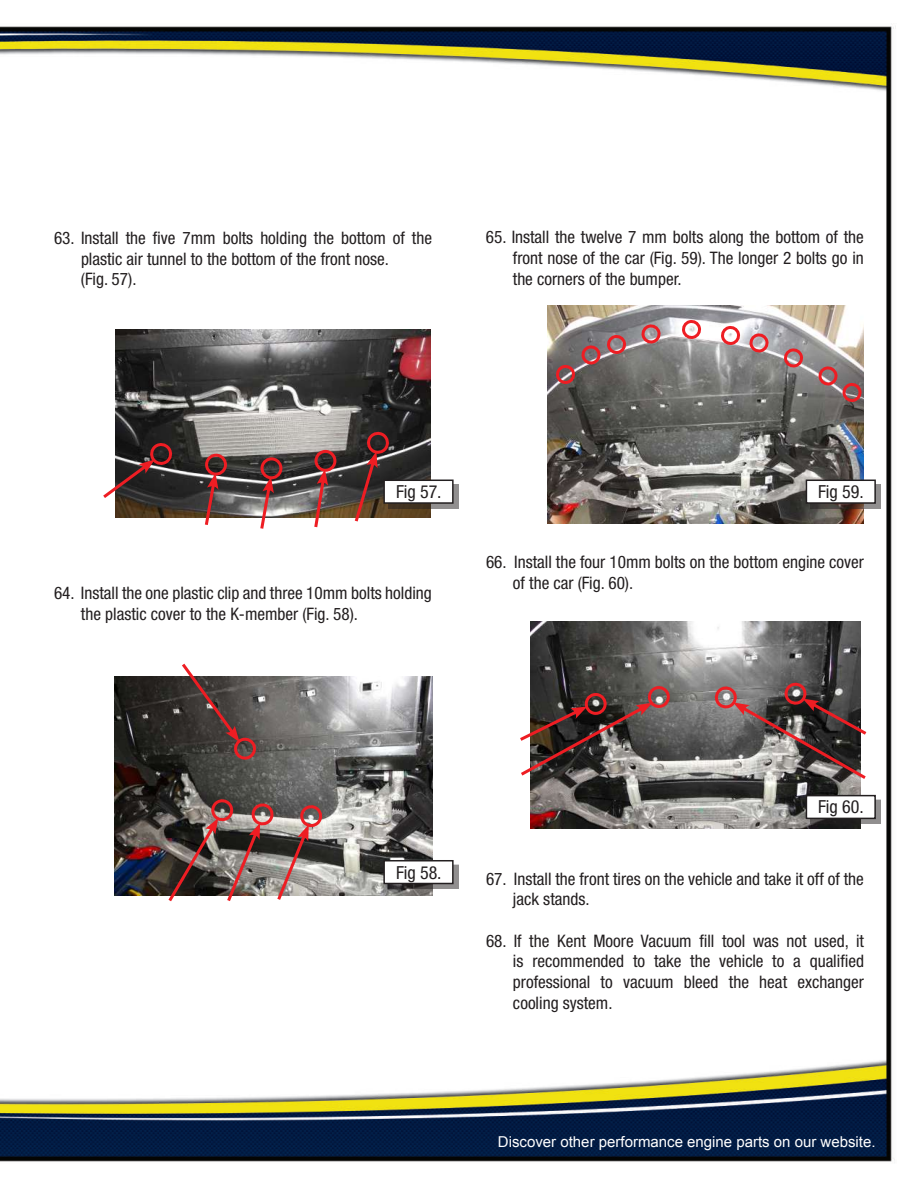
<style>
.page{position:relative;width:918px;height:1188px;background:#fff}
.page>*{position:absolute;margin:0;border:0;box-sizing:border-box;transform-origin:0 0}
.t1{font:condensed 18px "Helvetica Neue LT Std";color:#231f20}
.t2{font:condensed 17.25px/20.7px "Helvetica Neue LT Std";color:#231f20}
.t3{font:15px "Arial";color:#fff}
</style>
<div class="page">
<img style="left:0;top:26px;width:896px;height:1136px">
<img style="left:530px;top:621px;width:331px;height:208px">
<svg style="left:715px;top:680px;width:155px;height:102px;background:#756665"></svg>
<svg style="left:517px;top:687px;width:155px;height:91px;background:#675654"></svg>
<div style="left:810px;top:800px;width:71px;height:24px;background:#231f20;opacity:.5"></div>
<div style="left:806px;top:796px;width:69px;height:22px;background:#fff"></div>
<div style="left:806px;top:795px;width:70px;height:24px;border:2px solid #231f20"></div>
<img style="left:548px;top:305px;width:316px;height:219px">
<svg style="left:641px;top:324px;width:19px;height:21px"></svg>
<svg style="left:607px;top:335px;width:18px;height:21px"></svg>
<svg style="left:581px;top:345px;width:19px;height:21px"></svg>
<svg style="left:556px;top:365px;width:18px;height:21px"></svg>
<svg style="left:682px;top:320px;width:18px;height:21px"></svg>
<svg style="left:721px;top:326px;width:18px;height:21px"></svg>
<svg style="left:749px;top:333px;width:19px;height:21px"></svg>
<svg style="left:784px;top:348px;width:18px;height:21px"></svg>
<svg style="left:818px;top:366px;width:43px;height:38px;background:#92696a"></svg>
<div style="left:810px;top:484px;width:71px;height:25px;background:#231f20;opacity:.5"></div>
<div style="left:806px;top:480px;width:69px;height:23px;background:#fff"></div>
<div style="left:806px;top:480px;width:70px;height:24px;border:2px solid #231f20"></div>
<img style="left:115px;top:677px;width:317px;height:218px">
<svg style="left:166px;top:800px;width:160px;height:105px;background:#826e6b"></svg>
<div style="left:388px;top:865px;width:70px;height:24px;background:#231f20;opacity:.5"></div>
<div style="left:384px;top:861px;width:69px;height:23px;background:#fff"></div>
<div style="left:383px;top:860px;width:71px;height:24px;border:2px solid #231f20"></div>
<svg style="left:179px;top:660px;width:76px;height:101px"></svg>
<img style="left:115px;top:329px;width:316px;height:188px">
<svg style="left:258px;top:456px;width:27px;height:76px"></svg>
<svg style="left:202px;top:452px;width:28px;height:76px;background:#815c5b"></svg>
<svg style="left:100px;top:443px;width:75px;height:58px"></svg>
<svg style="left:312px;top:448px;width:27px;height:82px;background:#88615d"></svg>
<svg style="left:353px;top:431px;width:40px;height:94px;background:#61433e"></svg>
<div style="left:388px;top:484px;width:70px;height:25px;background:#231f20;opacity:.5"></div>
<div style="left:384px;top:480px;width:69px;height:23px;background:#fff"></div>
<div style="left:383px;top:480px;width:71px;height:24px;border:2px solid #231f20"></div>
<p class="t2" style="left:81px;top:228px;width:353px;text-indent:-27px">63. Install the five 7mm bolts holding the bottom of the plastic air tunnel to the bottom of the front nose.<br>(Fig. 57).</p>
<p class="t2" style="left:513px;top:227px;width:353px;text-align:justify;text-indent:-27px">65. Install the twelve 7 mm bolts along the bottom of the front nose of the car (Fig. 59). The longer 2 bolts go in the corners of the bumper.</p>
<p class="t1" style="left:396px;top:481px;width:47px">Fig 57.</p>
<p class="t2" style="left:81px;top:582px;width:352px;text-indent:-27px">64. Install the one plastic clip and three 10mm bolts holding the plastic cover to the K-member (Fig. 58).</p>
<p class="t1" style="left:818px;top:481px;width:47px">Fig 59.</p>
<p class="t2" style="left:513px;top:552px;width:353px;text-indent:-27px">66. Install the four 10mm bolts on the bottom engine cover of the car (Fig. 60).</p>
<p class="t1" style="left:396px;top:862px;width:47px">Fig 58.</p>
<p class="t1" style="left:818px;top:797px;width:47px">Fig 60.</p>
<p class="t2" style="left:513px;top:868px;width:352px;text-indent:-27px">67. Install the front tires on the vehicle and take it off of the jack stands.</p>
<p class="t2" style="left:513px;top:930px;width:353px;text-align:justify;text-indent:-27px">68. If the Kent Moore Vacuum fill tool was not used, it is recommended to take the vehicle to a qualified professional to vacuum bleed the heat exchanger cooling system.</p>
<p class="t3" style="left:498px;top:1132px;width:379px">Discover other performance engine parts on our website.</p>
</div>
